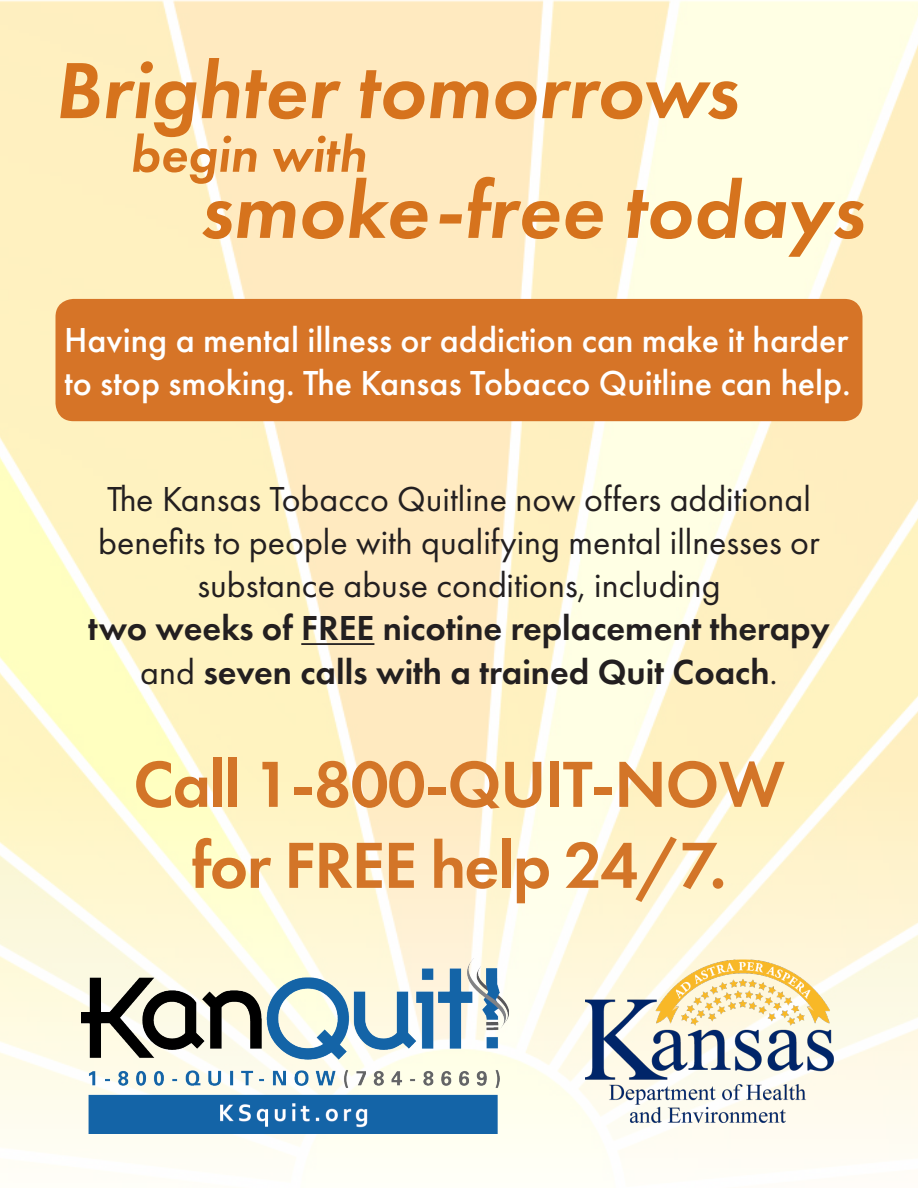
<style>
.page{position:relative;width:918px;height:1188px;background:#fff}
.page>*{position:absolute;margin:0;border:0;box-sizing:border-box;transform-origin:0 0}
.t1{font:italic 600 82.5px "Futura PT";color:#d6731d}
.t2{font:600 67.5px "Futura PT";letter-spacing:-.02em;color:#d37528}
.t3{font:italic 600 52.5px "Futura PT";color:#d6731d}
.t4{font:36px/43.2px "Futura PT";color:#231f20;text-align:center}
.t5{font:500 36px/43.2px "Futura PT";color:#fff}
.t6{font:600 36px/43.2px "Futura PT";color:#231f20;text-align:center}
.s1{font-weight:400}
</style>
<div class="page">
<img style="left:0;top:0;width:918px;height:1158px">
<div style="left:56px;top:299px;width:806px;height:122px;background:#d67427;border-radius:18px"></div>
<img style="left:81px;top:958px;width:427px;height:176px">
<hr style="left:301px;top:643px;width:73px;height:2px;background:#231f20">
<img style="left:585px;top:958px;width:260px;height:176px">
<p class="t1" style="left:54px;top:37px;width:685px">Brighter tomorrows</p>
<p class="t1" style="left:199px;top:157px;width:666px">smoke-free todays</p>
<p class="t3" style="left:130px;top:120px;width:238px">begin with</p>
<p class="t5" style="left:64px;top:319px;width:788px">Having a mental illness or addiction can make it harder to stop smoking. The Kansas Tobacco Quitline can help.</p>
<p class="t4" style="left:98px;top:477px;width:723px">The Kansas Tobacco Quitline now offers additional benefits to people with qualifying mental illnesses or substance abuse conditions, including</p>
<p class="t6" style="left:88px;top:606px;width:743px">two weeks of FREE nicotine replacement therapy <span class="s1">and</span> seven calls with a trained Quit Coach<span class="s1">.</span></p>
<p class="t2" style="left:133px;top:742px;width:653px">Call 1-800-QUIT-NOW</p>
<p class="t2" style="left:192px;top:823px;width:537px">for FREE help 24/7.</p>
</div>
